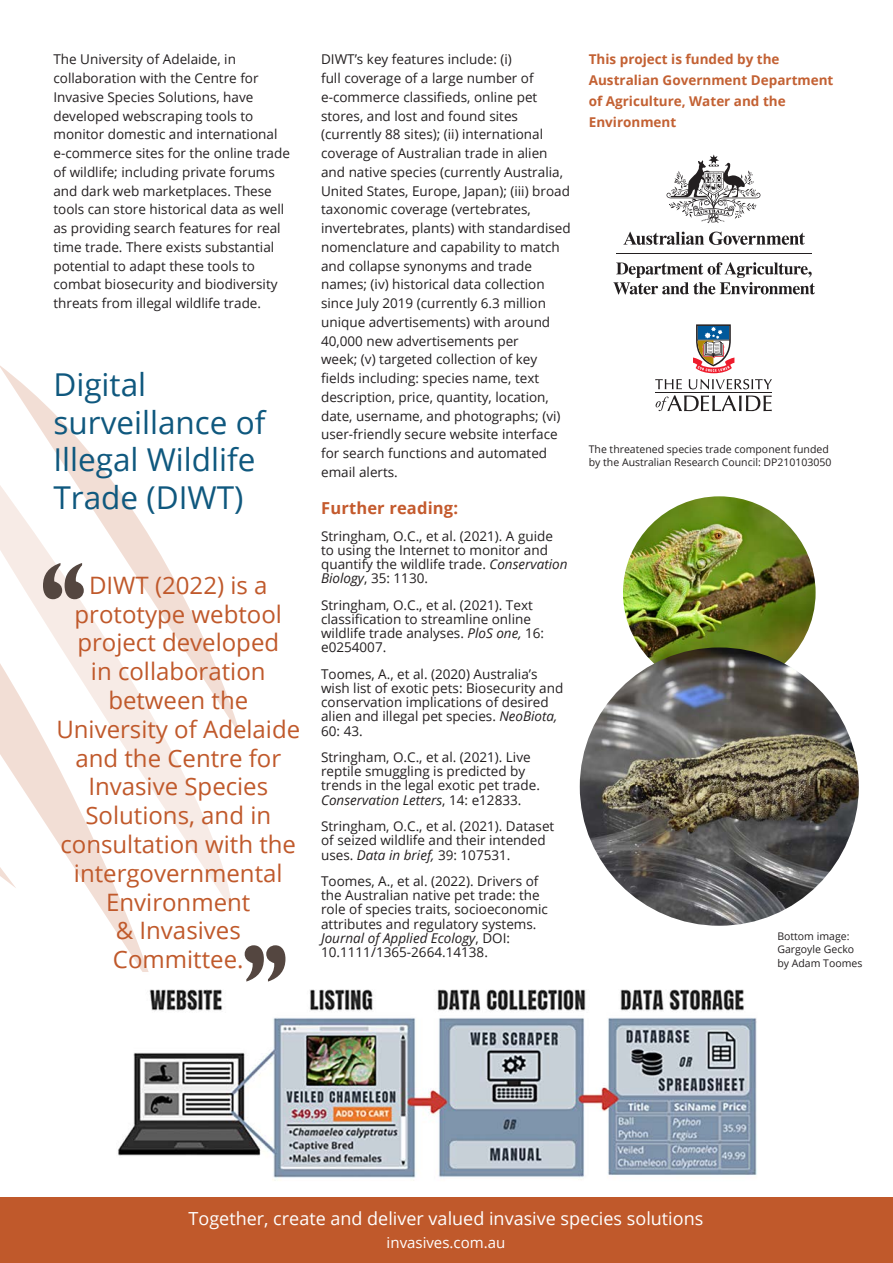
<style>
.page{position:relative;width:893px;height:1263px;background:#fff}
.page>*{position:absolute;margin:0;border:0;box-sizing:border-box;transform-origin:0 0}
.t1{font:150px "Gill Sans";color:#544640}
.t2{font:31.5px/37.8px "Open Sans";color:#0f587e}
.t3{font:24px/28.8px "Open Sans";color:#c0592b;text-align:center}
.t4{font:18px "Open Sans";color:#fff}
.t5{font:700 16.5px "Open Sans";letter-spacing:.01em;color:#c45a2d}
.t6{font:15px "Open Sans";color:#fff}
.t7{font:13.5px/18.8px "Open Sans";color:#231f20}
.t8{font:700 13.5px/21px "Open Sans";color:#c36133}
.t9{font:10.5px/13.5px "Open Sans";color:#231f20}
.s1{font-style:italic}
</style>
<div class="page">
<svg style="left:103px;top:912px;width:46px;height:60px"></svg>
<svg style="left:0;top:366px;width:233px;height:546px"></svg>
<div style="left:0;top:1197px;width:893px;height:66px;background:#c0592b"></div>
<img style="left:118px;top:989px;width:639px;height:192px">
<img style="left:623px;top:496px;width:193px;height:168px">
<img style="left:580px;top:647px;width:279px;height:279px;border-radius:139px">
<svg style="left:655px;top:379px;width:27px;height:10px"></svg>
<svg style="left:655px;top:395px;width:117px;height:16px"></svg>
<hr style="left:655px;top:392px;width:117px;height:1px;background:#231f20">
<svg style="left:689px;top:379px;width:83px;height:10px"></svg>
<svg style="left:693px;top:324px;width:41px;height:49px"></svg>
<svg style="left:666px;top:154px;width:94px;height:69px"></svg>
<svg style="left:623px;top:232px;width:182px;height:13px"></svg>
<hr style="left:616px;top:253px;width:196px;height:1px;background:#231f20">
<svg style="left:613px;top:262px;width:202px;height:32px"></svg>
<p class="t7" style="left:53px;top:50px;width:238px">The University of Adelaide, in collaboration with the Centre for Invasive Species Solutions, have developed webscraping tools to monitor domestic and international e-commerce sites for the online trade of wildlife; including private forums and dark web marketplaces. These tools can store historical data as well as providing search features for real time trade. There exists substantial potential to adapt these tools to combat biosecurity and biodiversity threats from illegal wildlife trade.</p>
<h2 class="t2" style="left:53px;top:365px;width:213px">Digital surveillance of<br>Illegal Wildlife<br>Trade (DIWT)</h2>
<h1 class="t1" style="left:35px;top:529px;width:56px">‘‘</h1>
<p class="t3" style="left:56px;top:570px;width:245px">DIWT (2022) is a prototype webtool project developed<br>in collaboration between the<br>University of Adelaide and the Centre for<br>Invasive Species<br>Solutions, and in consultation with the intergovernmental<br>Environment<br>&amp; Invasives<br>Committee.</p>
<h1 class="t1" style="left:294px;top:1016px;width:56px;rotate:-180deg">‘‘</h1>
<p class="t7" style="left:321px;top:50px;width:251px">DIWT’s key features include: (i)<br>full coverage of a large number of e-commerce classifieds, online pet stores, and lost and found sites (currently 88 sites); (ii) international coverage of Australian trade in alien and native species (currently Australia, United States, Europe, Japan); (iii) broad taxonomic coverage (vertebrates, invertebrates, plants) with standardised nomenclature and capability to match and collapse synonyms and trade names; (iv) historical data collection since July 2019 (currently 6.3 million unique advertisements) with around 40,000 new advertisements per<br>week; (v) targeted collection of key fields including: species name, text description, price, quantity, location, date, username, and photographs; (vi) user-friendly secure website interface for search functions and automated email alerts.</p>
<p class="t5" style="left:321px;top:497px;width:138px">Further reading:</p>
<p class="t7" style="left:321px;top:528px;width:248px;line-height:14.2px">Stringham, O.C., et al. (2021). A guide to using the Internet to monitor and quantify the wildlife trade. <span class="s1">Conservation Biology</span>, 35: 1130.</p>
<p class="t7" style="left:321px;top:597px;width:225px;line-height:14.2px">Stringham, O.C., et al. (2021). Text classification to streamline online wildlife trade analyses. <span class="s1">PloS one,</span> 16: e0254007.</p>
<p class="t7" style="left:321px;top:666px;width:244px;line-height:14.2px">Toomes, A., et al. (2020) Australia’s wish list of exotic pets: Biosecurity and conservation implications of desired alien and illegal pet species. <span class="s1">NeoBiota, </span>60: 43.</p>
<p class="t7" style="left:321px;top:750px;width:220px;line-height:14.2px">Stringham, O.C., et al. (2021). Live reptile smuggling is predicted by trends in the legal exotic pet trade.<br><span class="s1">Conservation Letters</span>, 14: e12833.</p>
<p class="t7" style="left:321px;top:819px;width:235px;line-height:14.2px">Stringham, O.C., et al. (2021). Dataset of seized wildlife and their intended uses. <span class="s1">Data in brief,</span> 39: 107531.</p>
<p class="t7" style="left:321px;top:873px;width:228px;line-height:14.2px">Toomes, A., et al. (2022). Drivers of the Australian native pet trade: the role of species traits, socioeconomic attributes and regulatory systems.<br><span class="s1">Journal of Applied Ecology</span>, DOI:<br>10.1111/1365-2664.14138.</p>
<p class="t8" style="left:589px;top:49px;width:246px">This project is funded by the<br>Australian Government Department of Agriculture, Water and the<br>Environment</p>
<p class="t9" style="left:589px;top:442px;width:244px">The threatened species trade component funded by the Australian Research Council: DP210103050</p>
<p class="t9" style="left:777px;top:929px;width:87px">Bottom image:<br>Gargoyle Gecko by Adam Toomes</p>
<h3 class="t4" style="left:189px;top:1206px;width:516px">Together, create and deliver valued invasive species solutions</h3>
<p class="t6" style="left:387px;top:1232px;width:120px">invasives.com.au</p>
</div>
